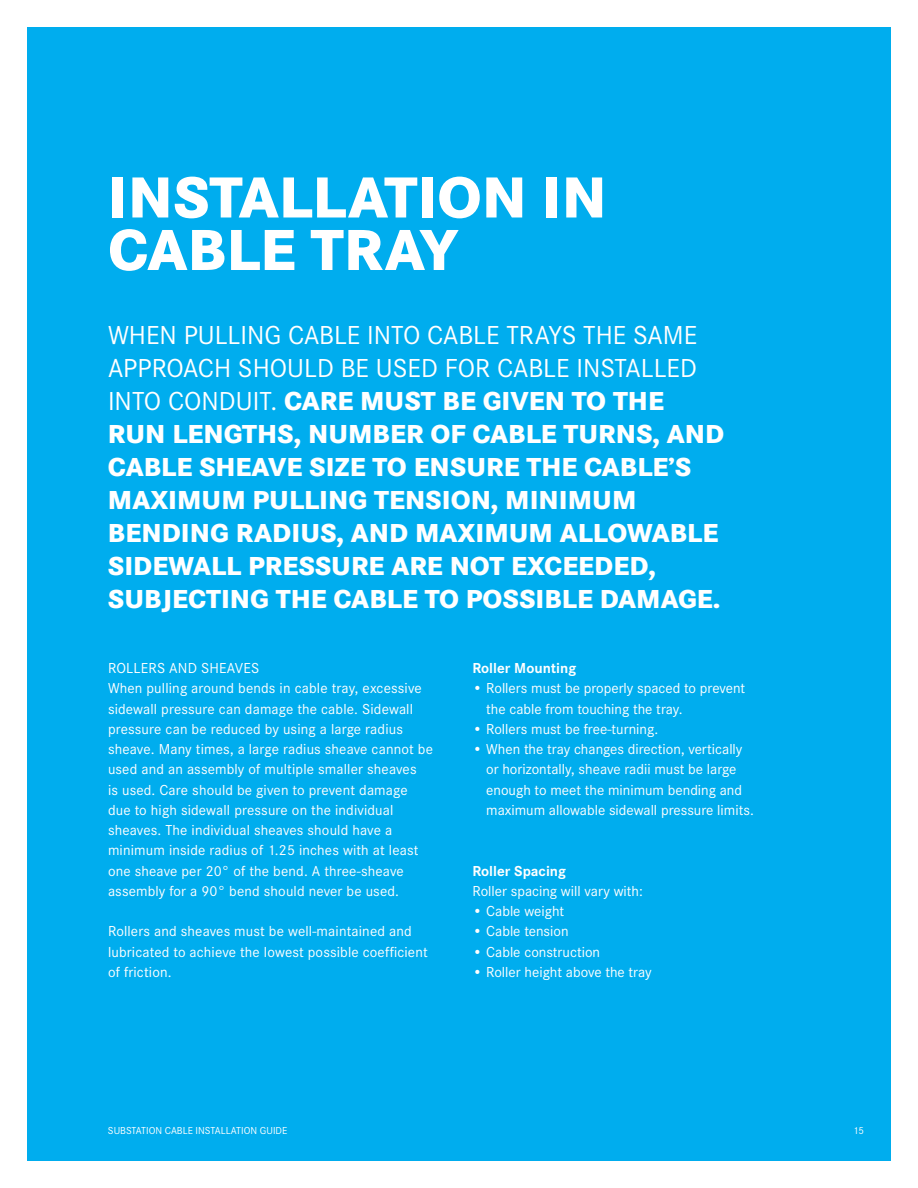
<style>
.page{position:relative;width:918px;height:1188px;background:#fff}
.page>*{position:absolute;margin:0;border:0;box-sizing:border-box;transform-origin:0 0}
.t1{font:800 60px "Corporate S";color:#fff}
.t2{font:800 27px/33px "Corporate S";color:#fff}
.t3{font:27px "Corporate S";letter-spacing:.025em;color:#fff}
.t4{font:15px/20.2px "Corporate S";letter-spacing:.01em;color:#fff}
.t5{font:700 15px "Corporate S";color:#fff}
.t6{font:10.5px "Corporate S";color:#fff}
.s1{font-weight:400}
</style>
<div class="page">
<div style="left:27px;top:27px;width:864px;height:1134px;background:#00adee"></div>
<h1 class="t1" style="left:108px;top:161px;width:170px">INSTALLA</h1>
<h1 class="t1" style="left:384px;top:161px;width:215px">TION IN</h1>
<h1 class="t1" style="left:108px;top:214px;width:39px">CABL</h1>
<h1 class="t1" style="left:260px;top:214px;width:163px">E TRAY</h1>
<h2 class="t3" style="left:108px;top:320px;width:37px">When</h2>
<h2 class="t3" style="left:184px;top:320px;width:71px">pu lling</h2>
<h2 class="t3" style="left:288px;top:320px;width:93px">cable into</h2>
<h2 class="t3" style="left:427px;top:320px;width:171px">cable trays the</h2>
<h2 class="t3" style="left:633px;top:320px;width:62px">same</h2>
<h2 class="t3" style="left:108px;top:353px;width:75px">approach</h2>
<h2 class="t3" style="left:238px;top:353px;width:17px">shou</h2>
<h2 class="t3" style="left:304px;top:353px;width:88px">ld be used</h2>
<h2 class="t3" style="left:445px;top:353px;width:146px">for cableinsta</h2>
<h2 class="t3" style="left:641px;top:353px;width:41px">lled</h2>
<h2 class="t3" style="left:108px;top:386px;width:14px">into</h2>
<h2 class="t3" style="left:168px;top:386px;width:16px">conduit</h2>
<h2 class="t2" style="left:271px;top:385px;width:132px"><span class="s1">.</span> CARE MUST</h2>
<h2 class="t2" style="left:442px;top:385px;width:189px">BE GIVEN TO THE</h2>
<h2 class="t2" style="left:108px;top:418px;width:153px">RU N LENGTHS</h2>
<h2 class="t2" style="left:294px;top:418px;width:289px">, NUMBER OF CABLE TUR</h2>
<h2 class="t2" style="left:616px;top:418px;width:110px">NS, AND</h2>
<h2 class="t2" style="left:108px;top:451px;width:110px">CABLE SHE</h2>
<h2 class="t2" style="left:252px;top:451px;width:217px">AVE SIZE TO ENSURE</h2>
<h2 class="t2" style="left:526px;top:451px;width:18px">THE</h2>
<h2 class="t2" style="left:108px;top:451px;width:609px;text-indent:476px">CABLE’S<br>MAXIMUM PULLING TENSION, MINIMUM<br>BENDING RADIUS, AND MAXIMUM ALLOWABLE<br>SI DEWALL PRESSURE</h2>
<h2 class="t2" style="left:391px;top:550px;width:266px">ARE NOT EXCEEDED,</h2>
<h2 class="t2" style="left:108px;top:583px;width:186px">SU BJECTI NG THE</h2>
<h2 class="t2" style="left:334px;top:583px;width:165px">CABLE TO POSSI</h2>
<h2 class="t2" style="left:544px;top:583px;width:178px">BLE DAMAGE.</h2>
<p class="t4" style="left:108px;top:658px;width:327px;text-indent:93px">Sheaves<br>When pulling around bends in cable tray, excessive sidewall pressure can damage the cable. Sidewall pressure can be reduced by using a large radius sheave. Many times, a large radius sheave cannot be used and an assembly of multiple smaller sheaves<br>is used. Care should be given to prevent damage due to high sidewall pressure on the individual sheaves. The individual sheaves should have a minimum inside radius of 1.25 inches with at least one sheave per 20° of the bend. A three-sheave assembly for a 90° bend should never be used.</p>
<p class="t4" style="left:108px;top:921px;width:321px">Rollers and sheaves must be well-maintained and lubricated to achieve the lowest possible coefficient of friction.</p>
<p class="t4" style="left:108px;top:658px;width:72px">Rollers and</p>
<p class="t5" style="left:472px;top:659px;width:105px">Roller Mounting</p>
<p class="t4" style="left:486px;top:678px;width:261px;text-indent:-14px">• Rollers must be properly spaced to prevent the cable from touching the tray.</p>
<p class="t4" style="left:472px;top:719px;width:187px">• Rollers must be free-turning.</p>
<p class="t4" style="left:486px;top:739px;width:269px;text-indent:-14px">• When the tray changes direction, vertically or horizontally, sheave radii must be large enough to meet the minimum bending and maximum allowable sidewall pressure limits.</p>
<p class="t5" style="left:472px;top:862px;width:95px">Roller Spacing</p>
<p class="t4" style="left:472px;top:881px;width:172px">Roller spacing will vary with:</p>
<p class="t4" style="left:472px;top:901px;width:93px">• Cable weight</p>
<p class="t4" style="left:472px;top:921px;width:98px">• Cable tension</p>
<p class="t4" style="left:472px;top:942px;width:129px">• Cable construction</p>
<p class="t4" style="left:472px;top:962px;width:181px">• Roller height above the tray</p>
<p class="t6" style="left:108px;top:1125px;width:181px">SUBSTATION CABLE INSTALLATION GUIDE</p>
<p class="t6" style="left:853px;top:1125px;width:12px">15</p>
</div>
